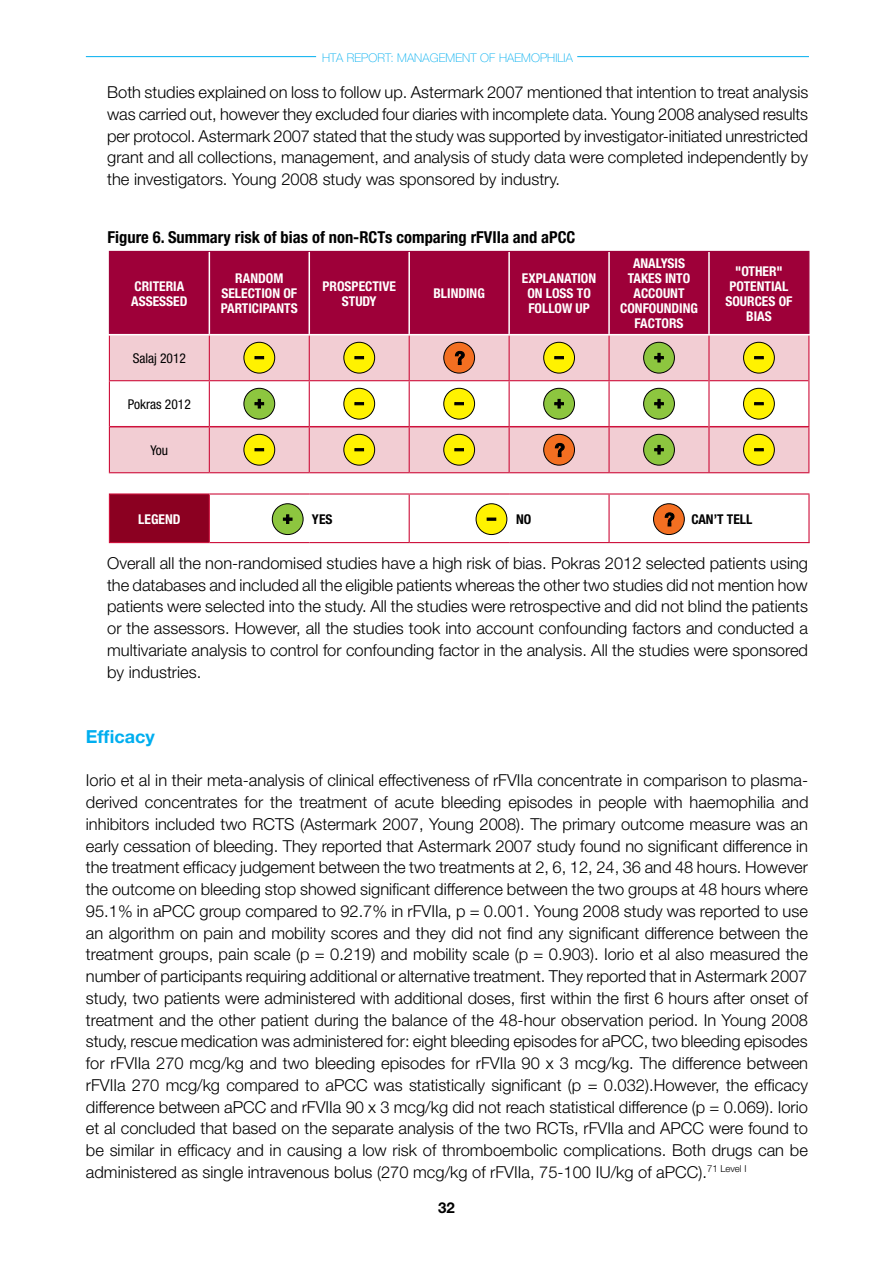
<style>
.page{position:relative;width:893px;height:1263px;background:#fff}
.page>*{position:absolute;margin:0;border:0;box-sizing:border-box;transform-origin:0 0}
.t1{font:700 18px "Helvetica Neue";color:#00aeef}
.t2{font:300 16.5px/21.8px "Helvetica Neue";color:#000;text-align:justify}
.t3{font:700 condensed 16.5px "Helvetica Neue";color:#000}
.t4{font:700 15px "Helvetica Neue";color:#000}
.t5{font:700 condensed 13.5px/15px "Helvetica Neue";color:#fff;text-align:center}
.t6{font:condensed 13.5px "Helvetica Neue";color:#000}
.t7{font:700 condensed 13.5px "Helvetica Neue";color:#000}
.t8{font:100 12px "Helvetica Neue";letter-spacing:.01em;color:#00aeef}
</style>
<div class="page">
<hr style="left:577px;top:56px;width:232px;height:1px;background:#00aeef">
<hr style="left:86px;top:56px;width:230px;height:1px;background:#00aeef">
<div style="left:110px;top:252px;width:698px;height:82px;background:#9e0039"></div>
<div style="left:109px;top:494px;width:100px;height:49px;background:#8b0021"></div>
<hr style="left:209px;top:252px;width:1px;height:82px;background:#fff">
<hr style="left:309px;top:252px;width:1px;height:82px;background:#fff">
<hr style="left:408px;top:252px;width:2px;height:82px;background:#fff">
<hr style="left:508px;top:252px;width:2px;height:82px;background:#fff">
<hr style="left:608px;top:252px;width:2px;height:82px;background:#fff">
<hr style="left:708px;top:252px;width:2px;height:82px;background:#fff">
<hr style="left:109px;top:493px;width:100px;height:2px;background:#ce123c">
<hr style="left:109px;top:495px;width:1px;height:47px;background:#ce123c">
<hr style="left:109px;top:542px;width:100px;height:1px;background:#ce123c">
<hr style="left:209px;top:493px;width:100px;height:2px;background:#ce123c">
<hr style="left:209px;top:495px;width:1px;height:47px;background:#ce123c">
<hr style="left:309px;top:493px;width:100px;height:2px;background:#ce123c">
<hr style="left:209px;top:542px;width:100px;height:1px;background:#ce123c">
<hr style="left:309px;top:542px;width:100px;height:1px;background:#ce123c">
<hr style="left:409px;top:493px;width:100px;height:2px;background:#ce123c">
<hr style="left:409px;top:495px;width:1px;height:47px;background:#ce123c">
<hr style="left:509px;top:493px;width:100px;height:2px;background:#ce123c">
<hr style="left:409px;top:542px;width:100px;height:1px;background:#ce123c">
<hr style="left:509px;top:542px;width:100px;height:1px;background:#ce123c">
<hr style="left:609px;top:493px;width:100px;height:2px;background:#ce123c">
<hr style="left:608px;top:495px;width:2px;height:47px;background:#ce123c">
<hr style="left:709px;top:493px;width:100px;height:2px;background:#ce123c">
<hr style="left:609px;top:542px;width:100px;height:1px;background:#ce123c">
<hr style="left:709px;top:542px;width:100px;height:1px;background:#ce123c">
<hr style="left:109px;top:251px;width:100px;height:1px;background:#9e0039">
<hr style="left:109px;top:252px;width:1px;height:82px;background:#9e0039">
<hr style="left:209px;top:251px;width:100px;height:1px;background:#9e0039">
<hr style="left:309px;top:251px;width:100px;height:1px;background:#9e0039">
<hr style="left:409px;top:251px;width:100px;height:1px;background:#9e0039">
<hr style="left:509px;top:251px;width:100px;height:1px;background:#9e0039">
<hr style="left:609px;top:251px;width:100px;height:1px;background:#9e0039">
<hr style="left:709px;top:251px;width:100px;height:1px;background:#9e0039">
<hr style="left:808px;top:252px;width:1px;height:82px;background:#9e0039">
<svg style="left:109px;top:335px;width:700px;height:138px"></svg>
<hr style="left:808px;top:494px;width:2px;height:49px;background:#ce123c">
<svg style="left:653px;top:503px;width:32px;height:32px"></svg>
<svg style="left:475px;top:503px;width:33px;height:32px"></svg>
<svg style="left:272px;top:503px;width:32px;height:32px"></svg>
<p class="t8" style="left:322px;top:51px;width:252px">HTA REPORT: MANAGEMENT OF HAEMOPHILIA</p>
<p class="t2" style="left:107px;top:81px;width:703px">Both studies explained on loss to follow up. Astermark 2007 mentioned that intention to treat analysis was carried out, however they excluded four diaries with incomplete data. Young 2008 analysed results per protocol. Astermark 2007 stated that the study was supported by investigator-initiated unrestricted grant and all collections, management, and analysis of study data were completed independently by the investigators. Young 2008 study was sponsored by industry.</p>
<p class="t3" style="left:108px;top:227px;width:469px">Figure 6. Summary risk of bias of non-RCTs comparing rFVIIa and aPCC</p>
<p class="t5" style="left:131px;top:278px;width:58px;text-align:left">CRITERIA<br>ASSESSED</p>
<p class="t5" style="left:221px;top:271px;width:78px">RANDOM<br>SELECTION OF<br>PARTICIPANTS</p>
<p class="t5" style="left:323px;top:278px;width:75px">PROSPECTIVE<br>STUDY</p>
<p class="t5" style="left:433px;top:286px;width:53px">BLINDING</p>
<p class="t6" style="left:133px;top:350px;width:55px">Salaj 2012</p>
<p class="t6" style="left:128px;top:396px;width:64px">Pokras 2012</p>
<p class="t6" style="left:151px;top:442px;width:19px">You</p>
<p class="t5" style="left:522px;top:271px;width:76px">EXPLANATION<br>ON LOSS TO<br>FOLLOW UP</p>
<p class="t5" style="left:620px;top:256px;width:79px">ANALYSIS<br>TAKES INTO<br>ACCOUNT<br>CONFOUNDING<br>FACTORS</p>
<p class="t5" style="left:725px;top:263px;width:69px">"OTHER"<br>POTENTIAL<br>SOURCES OF<br>BIAS</p>
<p class="t5" style="left:138px;top:511px;width:44px">LEGEND</p>
<p class="t7" style="left:312px;top:510px;width:22px">YES</p>
<p class="t7" style="left:516px;top:511px;width:17px">NO</p>
<p class="t7" style="left:691px;top:510px;width:62px">CAN’T TELL</p>
<p class="t2" style="left:107px;top:552px;width:702px">Overall all the non-randomised studies have a high risk of bias. Pokras 2012 selected patients using the databases and included all the eligible patients whereas the other two studies did not mention how patients were selected into the study. All the studies were retrospective and did not blind the patients or the assessors. However, all the studies took into account confounding factors and conducted a multivariate analysis to control for confounding factor in the analysis. All the studies were sponsored by industries.</p>
<p class="t1" style="left:86px;top:725px;width:70px">Efficacy</p>
<p class="t2" style="left:86px;top:769px;width:724px">Iorio et al in their meta-analysis of clinical effectiveness of rFVIIa concentrate in comparison to plasma&shy;derived concentrates for the treatment of acute bleeding episodes in people with haemophilia and inhibitors included two RCTS (Astermark 2007, Young 2008). The primary outcome measure was an early cessation of bleeding. They reported that Astermark 2007 study found no significant difference in the treatment efficacy judgement between the two treatments at 2, 6, 12, 24, 36 and 48 hours. However the outcome on bleeding stop showed significant difference between the two groups at 48 hours where 95.1% in aPCC group compared to 92.7% in rFVIIa, p = 0.001. Young 2008 study was reported to use an algorithm on pain and mobility scores and they did not find any significant difference between the treatment groups, pain scale (p = 0.219) and mobility scale (p = 0.903). Iorio et al also measured the number of participants requiring additional or alternative treatment. They reported that in Astermark 2007 study, two patients were administered with additional doses, first within the first 6 hours after onset of treatment and the other patient during the balance of the 48-hour observation period. In Young 2008 study, rescue medication was administered for: eight bleeding episodes for aPCC, two bleeding episodes for rFVIIa 270 mcg/kg and two bleeding episodes for rFVIIa 90 x 3 mcg/kg. The difference between rFVIIa 270 mcg/kg compared to aPCC was statistically significant (p = 0.032).However, the efficacy difference between aPCC and rFVIIa 90 x 3 mcg/kg did not reach statistical difference (p = 0.069). Iorio et al concluded that based on the separate analysis of the two RCTs, rFVIIa and APCC were found to be similar in efficacy and in causing a low risk of thromboembolic complications. Both drugs can be administered as single intravenous bolus (270 mcg/kg of rFVIIa, 75-100 IU/kg of aPCC).<sup>71</sup> <sup>Level</sup> <sup>I</sup></p>
<p class="t4" style="left:438px;top:1199px;width:18px">32</p>
</div>
